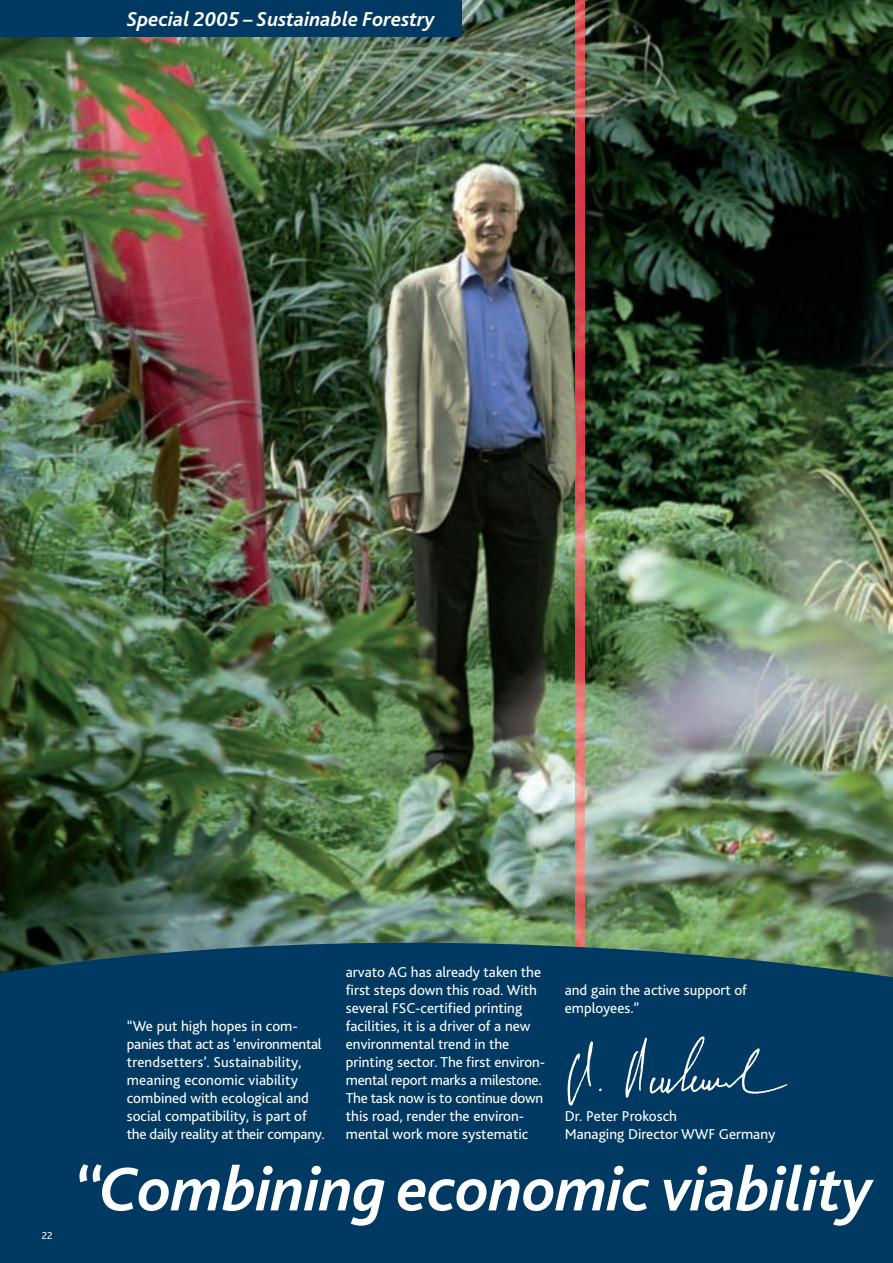
<style>
.page{position:relative;width:893px;height:1263px;background:#fff}
.page>*{position:absolute;margin:0;border:0;box-sizing:border-box;transform-origin:0 0}
.t1{font:italic 700 64.5px "Bliss 2";letter-spacing:-.01em;color:#fff}
.t2{font:italic 700 21px "Bliss 2";color:#fff}
.t3{font:15px/18px "Bliss 2";color:#fff}
.t4{font:10.5px "Bliss 2";color:#fff}
</style>
<div class="page">
<img style="left:0;top:0;width:893px;height:1263px">
<h2 class="t2" style="left:127px;top:11px;width:309px">Special 2005 – Sustainable Forestry</h2>
<p class="t4" style="left:42px;top:1232px;width:12px">22</p>
<p class="t3" style="left:127px;top:1018px;width:199px">“We put high hopes in com&shy;panies that act as ‘environmental trendsetters’. Sustainability, meaning economic viability combined with ecological and social compatibility, is part of the daily reality at their company.</p>
<p class="t3" style="left:346px;top:964px;width:201px">arvato AG has already taken the first steps down this road. With several FSC-certified printing facilities, it is a driver of a new environmental trend in the printing sector. The first environ&shy;mental report marks a milestone.<br>The task now is to continue down this road, render the environ&shy;mental work more systematic</p>
<p class="t3" style="left:565px;top:982px;width:184px">and gain the active support of employees.”</p>
<p class="t3" style="left:565px;top:1108px;width:212px">Dr. Peter Prokosch<br>Managing Director WWF Germany</p>
<h1 class="t1" style="left:73px;top:1164px;width:801px">“Combining economic viability</h1>
</div>
